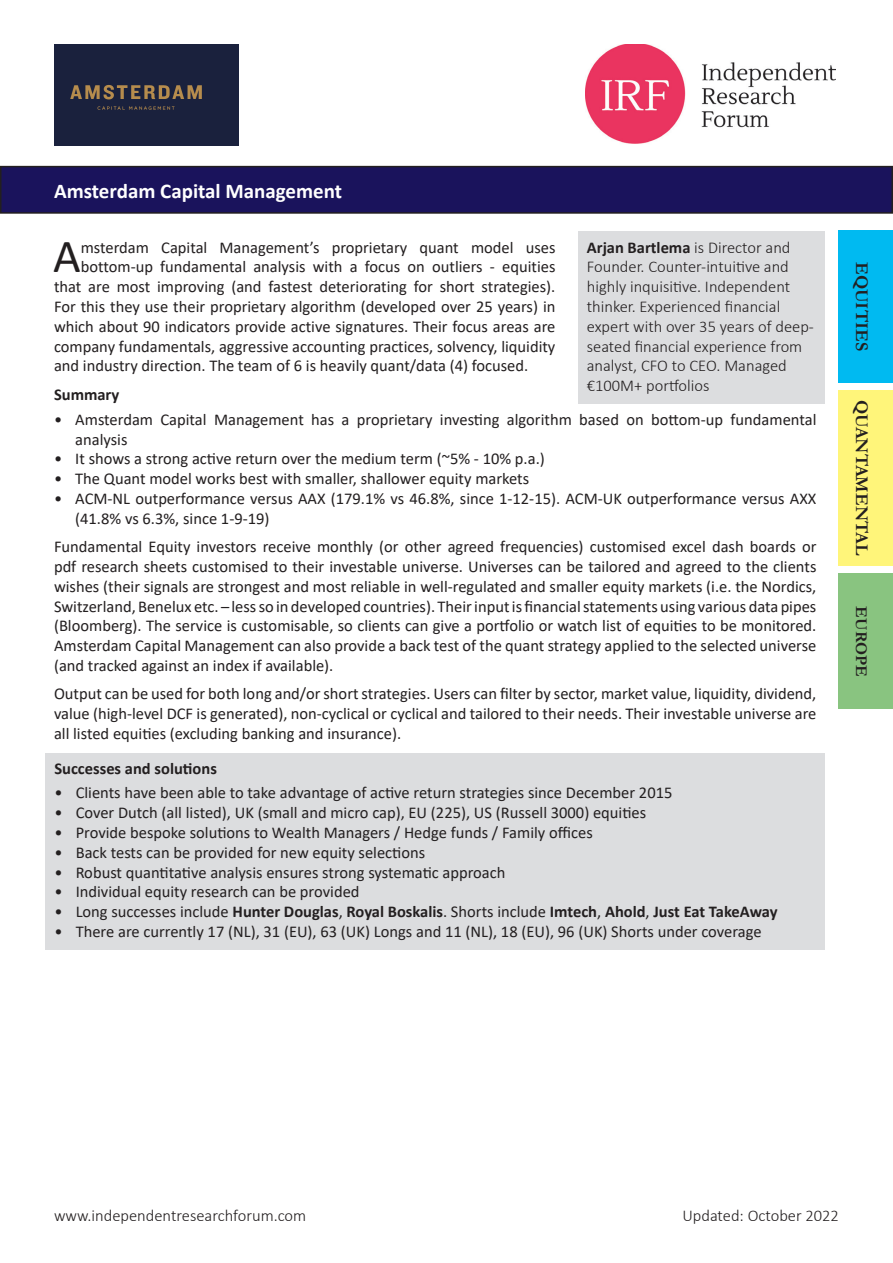
<style>
.page{position:relative;width:893px;height:1263px;background:#fff}
.page>*{position:absolute;margin:0;border:0;box-sizing:border-box;transform-origin:0 0}
.t1{font:47.7px "Calibri";color:#231f20}
.t2{font:700 21px "Calibri";color:#fff}
.t3{font:700 18px "Garamond";color:#231f20}
.t4{font:16.5px/19.8px "Calibri";color:#231f20}
.t5{font:300 16.5px/19.8px "Calibri";color:#231f20}
.t6{font:700 16.5px "Calibri";color:#231f20}
.t7{font:700 16.5px "Garamond";color:#231f20}
.s1{font-weight:700}
.s2{font-weight:400}
</style>
<div class="page">
<div style="left:578px;top:232px;width:247px;height:172px;background:#dcdddf"></div>
<img style="left:54px;top:44px;width:184px;height:102px">
<img style="left:585px;top:44px;width:251px;height:100px">
<div style="left:1px;top:167px;width:891px;height:46px;background:#1a135c"></div>
<div style="left:0;top:166px;width:893px;height:48px;border:2px solid #231f20"></div>
<div style="left:46px;top:753px;width:779px;height:197px;background:#dcdddf"></div>
<div style="left:839px;top:230px;width:54px;height:153px;background:#00baf1"></div>
<div style="left:839px;top:390px;width:54px;height:176px;background:#fff57a"></div>
<div style="left:839px;top:574px;width:54px;height:135px;background:#89c480"></div>
<p class="t2" style="left:54px;top:176px;width:290px">Amsterdam Capital Management</p>
<h1 class="t1" style="left:53px;top:223px;width:29px">A</h1>
<p class="t4" style="left:81px;top:237px;width:476px">msterdam Capital Management’s proprietary quant model uses</p>
<p class="t4" style="left:81px;top:257px;width:476px">bottom-up fundamental analysis with a focus on outliers - equities</p>
<p class="t4" style="left:54px;top:276px;width:503px">that are most improving (and fastest deteriorating for short strategies).</p>
<p class="t4" style="left:54px;top:296px;width:503px">For this they use their proprietary algorithm (developed over 25 years) in</p>
<p class="t4" style="left:54px;top:316px;width:503px">which about 90 indicators provide active signatures. Their focus areas are</p>
<p class="t4" style="left:54px;top:336px;width:503px">company fundamentals, aggressive accounting practices, solvency, liquidity</p>
<p class="t4" style="left:54px;top:356px;width:476px">and industry direction. The team of 6 is heavily quant/data (4) focused.</p>
<p class="t6" style="left:54px;top:383px;width:67px">Summary</p>
<p class="t5" style="left:587px;top:237px;width:229px"><span class="s1">Arjan Bartlema</span> is Director and<br>Founder. Counter-intuitive and highly inquisitive. Independent thinker. Experienced financial expert with over 35 years of deep&shy;seated financial experience from analyst, CFO to CEO. Managed €100M+ portfolios</p>
<p class="t4" style="left:75px;top:409px;width:743px;text-indent:-21px">• Amsterdam Capital Management has a proprietary investing algorithm based on bottom-up fundamental analysis</p>
<p class="t4" style="left:54px;top:449px;width:492px">• It shows a strong active return over the medium term (~5% - 10% p.a.)</p>
<p class="t4" style="left:54px;top:468px;width:477px">• The Quant model works best with smaller, shallower equity markets</p>
<p class="t4" style="left:75px;top:488px;width:743px;text-indent:-21px">• ACM-NL outperformance versus AAX (179.1% vs 46.8%, since 1-12-15). ACM-UK outperformance versus AXX (41.8% vs 6.3%, since 1-9-19)</p>
<p class="t4" style="left:54px;top:536px;width:764px;text-align:justify">Fundamental Equity investors receive monthly (or other agreed frequencies) customised excel dash boards or pdf research sheets customised to their investable universe. Universes can be tailored and agreed to the clients wishes (their signals are strongest and most reliable in well-regulated and smaller equity markets (i.e. the Nordics, Switzerland, Benelux etc. – lessso in developed countries). Theirinputis financialstatements using various data pipes (Bloomberg). The service is customisable, so clients can give a portfolio or watch list of equities to be monitored.<br>Amsterdam Capital Management can also provide a back test of the quant strategy applied to the selected universe (and tracked against an index if available).</p>
<p class="t4" style="left:54px;top:683px;width:764px;text-align:justify">Output can be used for both long and/or short strategies. Users can filter by sector, market value, liquidity, dividend, value (high-level DCF is generated), non-cyclical or cyclical and tailored to their needs. Their investable universe are all listed equities (excluding banking and insurance).</p>
<p class="t6" style="left:54px;top:757px;width:164px">Successes and solutions</p>
<p class="t4" style="left:54px;top:782px;width:619px">• Clients have been able to take advantage of active return strategies since December 2015</p>
<p class="t4" style="left:54px;top:802px;width:593px">• Cover Dutch (all listed), UK (small and micro cap), EU (225), US (Russell 3000) equities</p>
<p class="t4" style="left:54px;top:822px;width:540px">• Provide bespoke solutions to Wealth Managers / Hedge funds / Family offices</p>
<p class="t4" style="left:54px;top:842px;width:372px">• Back tests can be provided for new equity selections</p>
<p class="t4" style="left:54px;top:862px;width:453px">• Robust quantitative analysis ensures strong systematic approach</p>
<p class="t4" style="left:54px;top:881px;width:307px">• Individual equity research can be provided</p>
<p class="t6" style="left:54px;top:900px;width:725px"><span class="s2">• Long successes include</span> Hunter Douglas<span class="s2">,</span> Royal Boskalis<span class="s2">. Shorts include</span> Imtech<span class="s2">,</span> Ahold<span class="s2">,</span> Just Eat TakeAway</p>
<p class="t4" style="left:54px;top:921px;width:709px">• There are currently 17 (NL), 31 (EU), 63 (UK) Longs and 11 (NL), 18 (EU), 96 (UK) Shorts under coverage</p>
<p class="t3" style="left:874px;top:262px;width:91px;rotate:90deg">EQUITIES</p>
<p class="t3" style="left:874px;top:400px;width:157px;rotate:90deg">QUANTAMENTAL</p>
<p class="t7" style="left:872px;top:606px;width:72px;rotate:90deg">EUROPE</p>
<p class="t5" style="left:54px;top:1206px;width:254px">www.independentresearchforum.com</p>
<p class="t5" style="left:682px;top:1206px;width:158px">Updated: October 2022</p>
</div>
